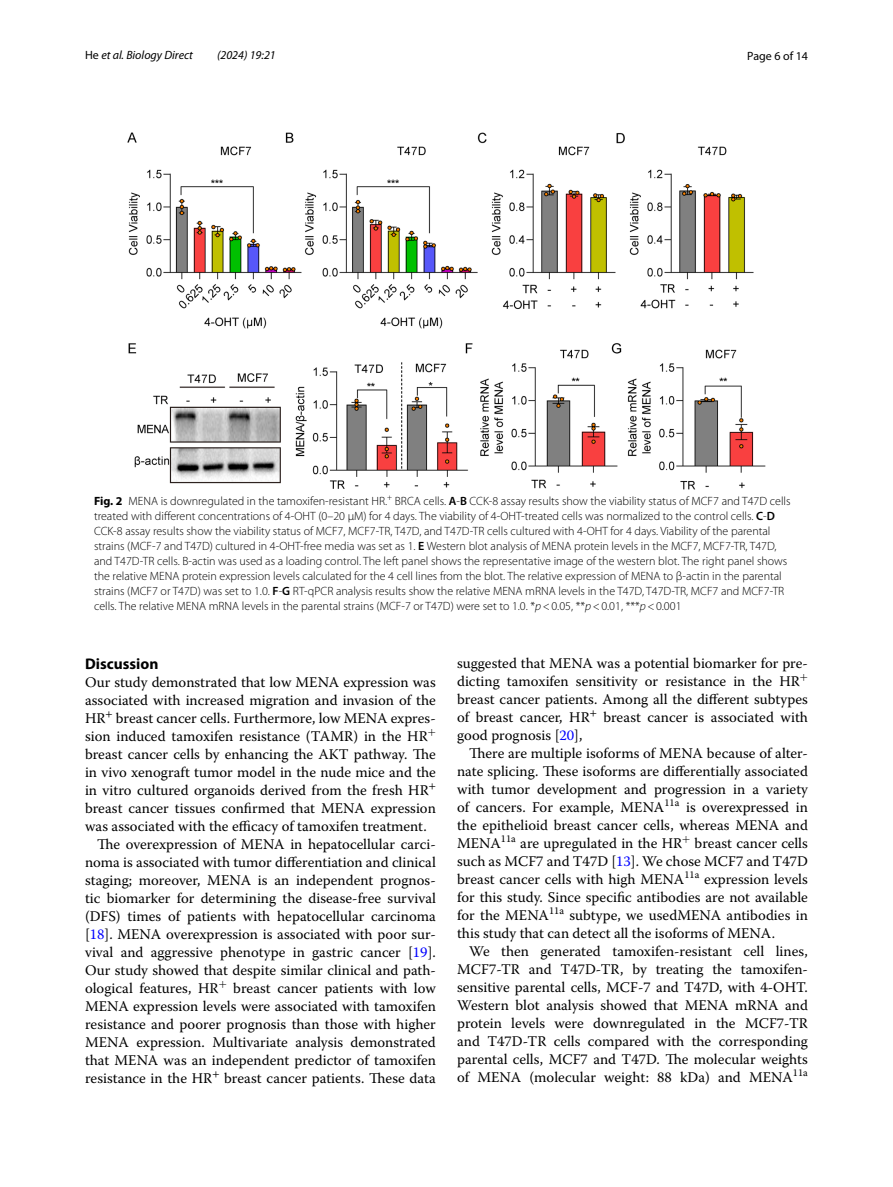
<style>
.page{position:relative;width:893px;height:1187px;background:#fff}
.page>*{position:absolute;margin:0;border:0;box-sizing:border-box;transform-origin:0 0}
.t1{font:700 15.45px "Myriad Pro";color:#000}
.t2{font:14.7px/18px "Warnock Pro";color:#000;text-align:justify}
.t3{font:300 12px/15px "Myriad Pro";color:#000}
.t4{font:italic 12px "Myriad Pro";color:#000}
.t5{font:12px "Myriad Pro";color:#000}
.s1{font-style:normal}
.s2{font-weight:700}
.s3{font-weight:600}
.s4{font-style:italic}
.s5{color:#00f}
</style>
<div class="page">
<img style="left:128px;top:133px;width:637px;height:356px">
<p class="t4" style="left:85px;top:48px;width:110px"><span class="s1">He</span> et al. Biology Direct</p>
<p class="t4" style="left:217px;top:48px;width:60px">(2024) 19:21</p>
<p class="t5" style="left:747px;top:48px;width:62px">Page 6 of 14</p>
<p class="t3" style="left:94px;top:493px;width:698px"><span class="s2">Fig. 2</span> MENA is downregulated in the tamoxifen-resistant HR.<sup>+</sup> BRCA cells. <span class="s3">A</span>-<span class="s3">B</span> CCK-8 assay results show the viability status of MCF7 and T47D cells treated with different concentrations of 4-OHT (0–20 µM) for 4 days. The viability of 4-OHT-treated cells was normalized to the control cells. <span class="s3">C</span>-<span class="s3">D </span>CCK-8 assay results show the viability status of MCF7, MCF7-TR, T47D, and T47D-TR cells cultured with 4-OHT for 4 days. Viability of the parental strains (MCF-7 and T47D) cultured in 4-OHT-free media was set as 1. <span class="s3">E</span> Western blot analysis of MENA protein levels in the MCF7, MCF7-TR, T47D, and T47D-TR cells. Β-actin was used as a loading control. The left panel shows the representative image of the western blot. The right panel shows the relative MENA protein expression levels calculated for the 4 cell lines from the blot. The relative expression of MENA to β-actin in the parental strains (MCF7 or T47D) was set to 1.0. <span class="s3">F</span>-<span class="s3">G</span> RT-qPCR analysis results show the relative MENA mRNA levels in the T47D, T47D-TR, MCF7 and MCF7-TR cells. The relative MENA mRNA levels in the parental strains (MCF-7 or T47D) were set to 1.0. *<span class="s4">p</span>&lt;0.05, **<span class="s4">p</span>&lt;0.01, ***<span class="s4">p</span>&lt;0.001</p>
<p class="t1" style="left:85px;top:653px;width:75px">Discussion</p>
<p class="t2" style="left:85px;top:672px;width:352px">Our study demonstrated that low MENA expression was</p>
<p class="t2" style="left:85px;top:690px;width:352px">associated with increased migration and invasion of the</p>
<p class="t2" style="left:85px;top:708px;width:352px">HR<sup>+</sup> breast cancer cells. Furthermore, low MENA expres-</p>
<p class="t2" style="left:85px;top:726px;width:352px">sion induced tamoxifen resistance (TAMR) in the HR<sup>+</sup></p>
<p class="t2" style="left:85px;top:744px;width:352px">breast cancer cells by enhancing the AKT pathway. The</p>
<p class="t2" style="left:85px;top:762px;width:352px">in vivo xenograft tumor model in the nude mice and the</p>
<p class="t2" style="left:85px;top:780px;width:352px">in vitro cultured organoids derived from the fresh HR<sup>+</sup></p>
<p class="t2" style="left:85px;top:798px;width:352px">breast cancer tissues confirmed that MENA expression</p>
<p class="t2" style="left:85px;top:816px;width:343px">was associated with the efficacy of tamoxifen treatment.</p>
<p class="t2" style="left:97px;top:834px;width:340px">The overexpression of MENA in hepatocellular carci-</p>
<p class="t2" style="left:85px;top:852px;width:352px">noma is associated with tumor differentiation and clinical</p>
<p class="t2" style="left:85px;top:870px;width:352px">staging; moreover, MENA is an independent prognos-</p>
<p class="t2" style="left:85px;top:888px;width:352px">tic biomarker for determining the disease-free survival</p>
<p class="t2" style="left:85px;top:906px;width:352px">(DFS) times of patients with hepatocellular carcinoma</p>
<p class="t2" style="left:85px;top:924px;width:352px">[<span class="s5">18</span>]. MENA overexpression is associated with poor sur-</p>
<p class="t2" style="left:85px;top:942px;width:352px">vival and aggressive phenotype in gastric cancer [<span class="s5">19</span>].</p>
<p class="t2" style="left:85px;top:960px;width:352px">Our study showed that despite similar clinical and path-</p>
<p class="t2" style="left:85px;top:978px;width:352px">ological features, HR<sup>+</sup> breast cancer patients with low</p>
<p class="t2" style="left:85px;top:996px;width:352px">MENA expression levels were associated with tamoxifen</p>
<p class="t2" style="left:85px;top:1014px;width:352px">resistance and poorer prognosis than those with higher</p>
<p class="t2" style="left:85px;top:1032px;width:352px">MENA expression. Multivariate analysis demonstrated</p>
<p class="t2" style="left:85px;top:1050px;width:352px">that MENA was an independent predictor of tamoxifen</p>
<p class="t2" style="left:85px;top:1068px;width:352px">resistance in the HR<sup>+</sup> breast cancer patients. These data</p>
<p class="t2" style="left:457px;top:653px;width:352px">suggested that MENA was a potential biomarker for pre&shy;dicting tamoxifen sensitivity or resistance in the HR<sup>+ </sup>breast cancer patients. Among all the different subtypes of breast cancer, HR<sup>+</sup> breast cancer is associated with good prognosis [<span class="s5">20</span>],</p>
<p class="t2" style="left:457px;top:743px;width:352px;text-indent:12px">There are multiple isoforms of MENA because of alter&shy;nate splicing. These isoforms are differentially associated with tumor development and progression in a variety of cancers. For example, MENA<sup>11a</sup> is overexpressed in the epithelioid breast cancer cells, whereas MENA and MENA<sup>11a</sup> are upregulated in the HR<sup>+</sup> breast cancer cells such as MCF7 and T47D [<span class="s5">13</span>]. We chose MCF7 and T47D breast cancer cells with high MENA<sup>11a</sup> expression levels for this study. Since specific antibodies are not available for the MENA<sup>11a</sup> subtype, we usedMENA antibodies in this study that can detect all the isoforms of MENA.</p>
<p class="t2" style="left:457px;top:941px;width:352px;text-indent:12px">We then generated tamoxifen-resistant cell lines, MCF7-TR and T47D-TR, by treating the tamoxifen&shy;sensitive parental cells, MCF-7 and T47D, with 4-OHT.<br>Western blot analysis showed that MENA mRNA and protein levels were downregulated in the MCF7-TR and T47D-TR cells compared with the corresponding parental cells, MCF7 and T47D. The molecular weights of MENA (molecular weight: 88 kDa) and MENA<sup>11a</sup></p>
</div>
